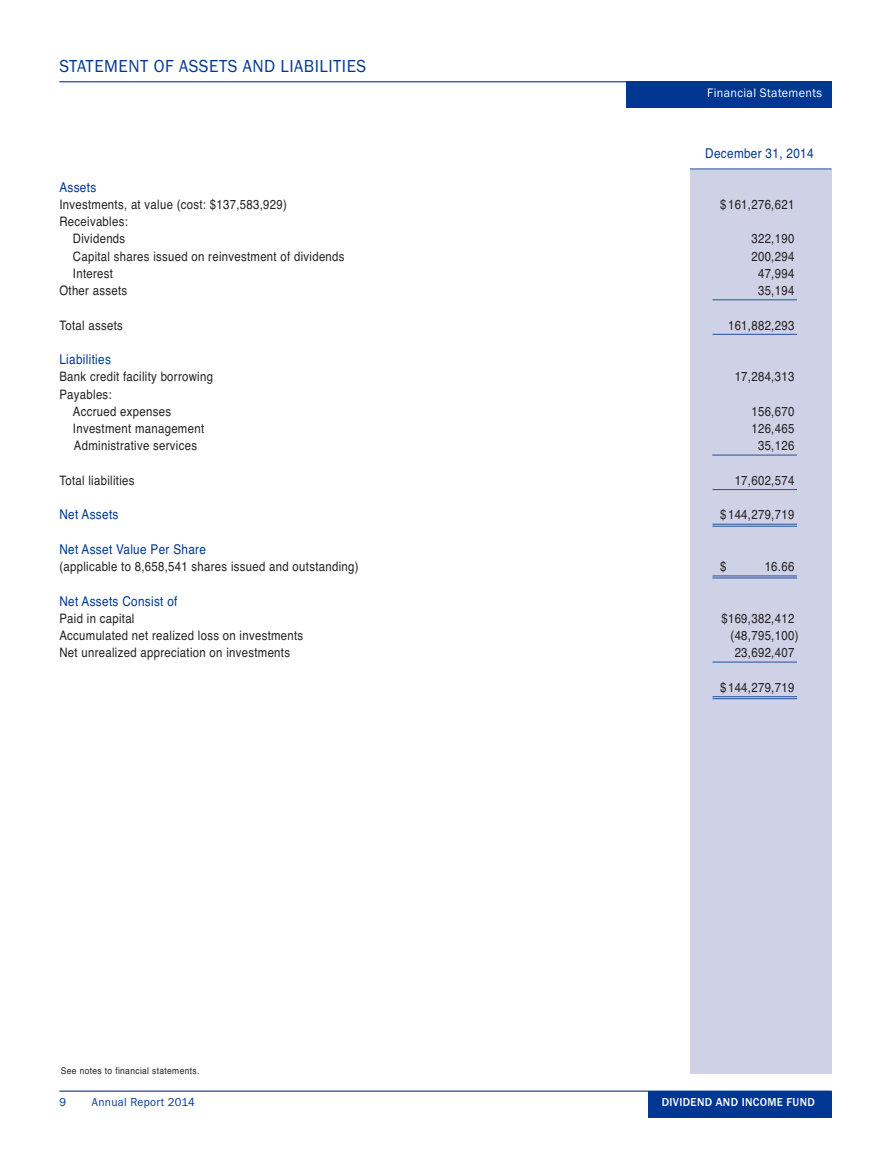
<style>
.page{position:relative;width:891px;height:1161px;background:#fff}
.page>*{position:absolute;margin:0;border:0;box-sizing:border-box;transform-origin:0 0}
.t1{font:18px "Franklin Gothic";letter-spacing:.03em;color:#003793;scale:.95 1}
.t2{font:13.5px "Helvetica";letter-spacing:.03em;color:#003793;scale:.87 1}
.t3{font:13.05px/17.2px "Helvetica";letter-spacing:.03em;color:#231f20;text-align:right;scale:.87 1}
.t4{font:12.75px "Franklin Gothic";letter-spacing:.03em;color:#fff;scale:.95 1}
.t5{font:500 12px "Franklin Gothic";letter-spacing:.03em;color:#fff;scale:.95 1}
.t6{font:12px "Franklin Gothic";letter-spacing:.03em;color:#003793;scale:.95 1}
.t7{font:9.45px "Helvetica";letter-spacing:.04em;color:#231f20;scale:.9 1}
</style>
<div class="page">
<hr style="left:59px;top:81px;width:773px;height:1px;background:#003793">
<div style="left:626px;top:82px;width:206px;height:26px;background:#003793"></div>
<div style="left:648px;top:1091px;width:184px;height:27px;background:#003793"></div>
<hr style="left:59px;top:1091px;width:773px;height:1px;background:#003793">
<div style="left:690px;top:169px;width:142px;height:904px;background:#cfd1e6"></div>
<hr style="left:690px;top:169px;width:142px;height:1px;background:#24509c">
<hr style="left:712px;top:299px;width:85px;height:1px;background:#24509c">
<hr style="left:712px;top:334px;width:85px;height:1px;background:#24509c">
<hr style="left:712px;top:455px;width:85px;height:1px;background:#24509c">
<hr style="left:712px;top:489px;width:85px;height:1px;background:#24509c">
<hr style="left:712px;top:524px;width:85px;height:1px;background:#24509c">
<hr style="left:712px;top:526px;width:85px;height:1px;background:#24509c">
<hr style="left:712px;top:575px;width:85px;height:1px;background:#24509c">
<hr style="left:712px;top:577px;width:85px;height:1px;background:#24509c">
<hr style="left:712px;top:662px;width:85px;height:1px;background:#24509c">
<hr style="left:712px;top:696px;width:85px;height:1px;background:#24509c">
<hr style="left:712px;top:698px;width:85px;height:1px;background:#24509c">
<h1 class="t1" style="left:59px;top:55px;width:325px">STATEMENT OF ASSETS AND LIABILITIES</h1>
<p class="t4" style="left:707px;top:85px;width:122px">Financial Statements</p>
<p class="t2" style="left:705px;top:145px;width:126px">December 31, 2014</p>
<p class="t2" style="left:59px;top:179px;width:44px">Assets</p>
<p class="t3" style="left:59px;top:196px;width:263px">Investments, at value (cost: $137,583,929)</p>
<p class="t3" style="left:720px;top:196px;width:87px">$ 161,276,621</p>
<p class="t3" style="left:59px;top:213px;width:80px">Receivables:<br>Dividends</p>
<p class="t3" style="left:751px;top:230px;width:51px">322,190</p>
<p class="t3" style="left:73px;top:248px;width:314px">Capital shares issued on reinvestment of dividends</p>
<p class="t3" style="left:751px;top:248px;width:51px">200,294</p>
<p class="t3" style="left:73px;top:265px;width:48px">Interest</p>
<p class="t3" style="left:758px;top:265px;width:43px">47,994</p>
<p class="t3" style="left:59px;top:282px;width:79px">Other assets</p>
<p class="t3" style="left:758px;top:282px;width:43px">35,194</p>
<p class="t3" style="left:59px;top:317px;width:74px">Total assets</p>
<p class="t3" style="left:728px;top:317px;width:78px">161,882,293</p>
<p class="t2" style="left:59px;top:352px;width:61px">Liabilities</p>
<p class="t3" style="left:59px;top:368px;width:178px">Bank credit facility borrowing</p>
<p class="t3" style="left:735px;top:368px;width:70px">17,284,313</p>
<p class="t3" style="left:73px;top:386px;width:114px;text-align:left;text-indent:-13px">Payables:<br>Accrued expenses</p>
<p class="t3" style="left:751px;top:403px;width:51px">156,670</p>
<p class="t3" style="left:73px;top:420px;width:152px">Investment management</p>
<p class="t3" style="left:751px;top:420px;width:51px">126,465</p>
<p class="t3" style="left:74px;top:437px;width:143px">Administrative services</p>
<p class="t3" style="left:758px;top:437px;width:43px">35,126</p>
<p class="t3" style="left:59px;top:472px;width:88px">Total liabilities</p>
<p class="t3" style="left:735px;top:472px;width:70px">17,602,574</p>
<p class="t2" style="left:59px;top:507px;width:69px">Net Assets</p>
<p class="t3" style="left:720px;top:506px;width:87px">$ 144,279,719</p>
<p class="t2" style="left:59px;top:541px;width:170px">Net Asset Value Per Share</p>
<p class="t3" style="left:59px;top:558px;width:345px">(applicable to 8,658,541 shares issued and outstanding)</p>
<p class="t3" style="left:720px;top:558px;width:9px">$</p>
<p class="t3" style="left:765px;top:558px;width:36px">16.66</p>
<p class="t2" style="left:59px;top:593px;width:137px">Net Assets Consist of</p>
<p class="t3" style="left:59px;top:610px;width:88px">Paid in capital</p>
<p class="t3" style="left:721px;top:610px;width:85px">$169,382,412</p>
<p class="t3" style="left:59px;top:627px;width:282px">Accumulated net realized loss on investments</p>
<p class="t3" style="left:731px;top:627px;width:79px">(48,795,100)</p>
<p class="t3" style="left:59px;top:644px;width:267px">Net unrealized appreciation on investments</p>
<p class="t3" style="left:735px;top:644px;width:70px">23,692,407</p>
<p class="t3" style="left:720px;top:679px;width:87px">$ 144,279,719</p>
<p class="t7" style="left:61px;top:1065px;width:155px">See notes to financial statements.</p>
<p class="t6" style="left:59px;top:1095px;width:9px">9</p>
<p class="t6" style="left:92px;top:1095px;width:110px">Annual Report 2014</p>
<p class="t5" style="left:662px;top:1095px;width:163px">DIVIDEND AND INCOME FUND</p>
</div>
